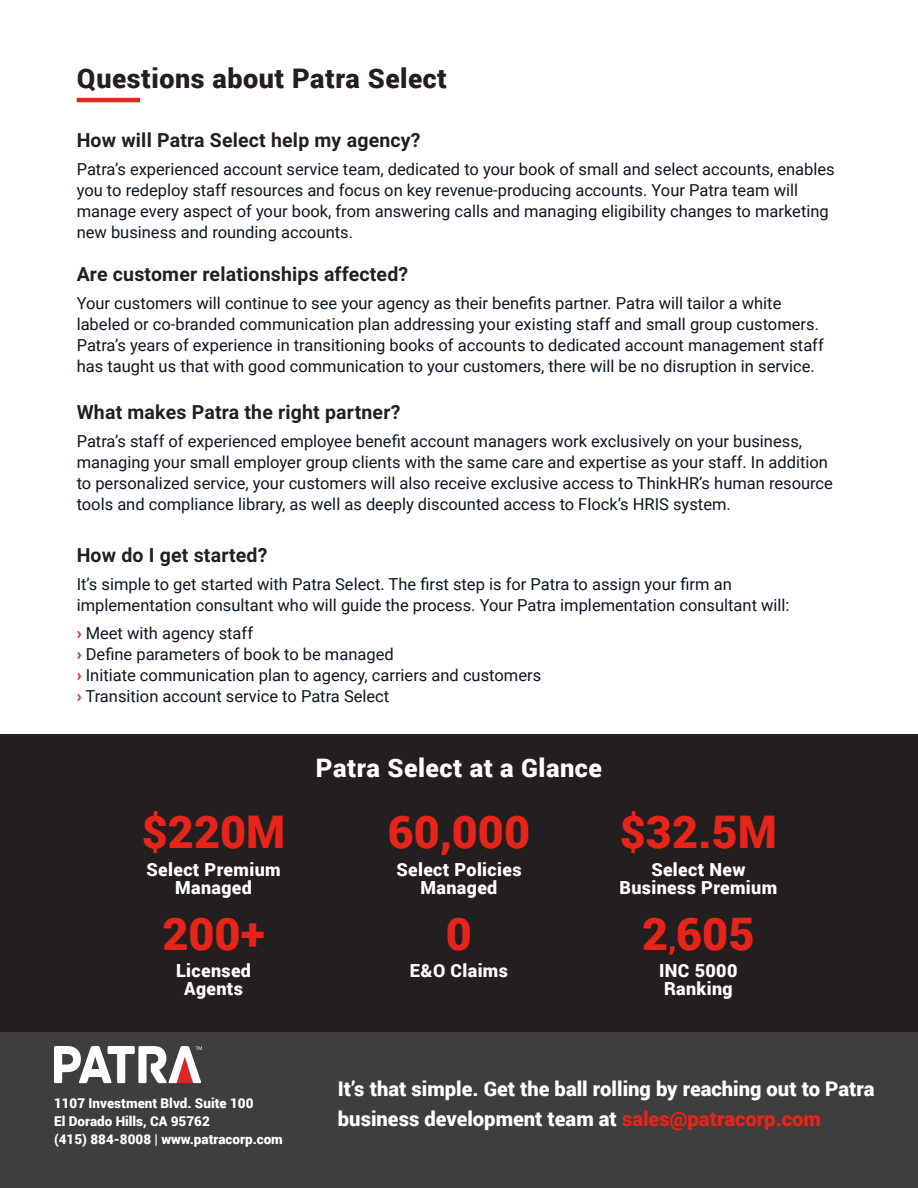
<style>
.page{position:relative;width:918px;height:1188px;background:#fff}
.page>*{position:absolute;margin:0;border:0;box-sizing:border-box;transform-origin:0 0}
.t1{font:900 45px "Roboto";color:#e72419}
.t2{font:900 27px "Roboto";letter-spacing:.02em;color:#231f20}
.t3{font:900 25.5px "Roboto";letter-spacing:.02em;color:#fff}
.body{font:900 20.25px/30px "Roboto";color:#fff}
.t4{font:700 19.5px "Roboto";letter-spacing:.01em;color:#231f20}
.t5{font:900 18px/18px "Roboto";letter-spacing:.02em;color:#fff;text-align:center}
.body-2{font:16.5px/21px "Roboto";color:#0d1720}
.t6{font:900 13.5px/18px "Roboto";color:#fff}
.s1{font-weight:900;color:#e32626}
.s2{font-size:30px}
.s3{color:#e72419}
</style>
<div class="page">
<div style="left:0;top:1031px;width:918px;height:157px;background:#3e3e3f"></div>
<svg style="left:54px;top:1046px;width:148px;height:37px"></svg>
<hr style="left:77px;top:98px;width:63px;height:4px;background:#e72419">
<div style="left:0;top:734px;width:918px;height:297px;background:#231f20"></div>
<p class="t2" style="left:77px;top:59px;width:372px">Questions about Patra Select</p>
<p class="t4" style="left:77px;top:127px;width:345px">How will Patra Select help my agency?</p>
<p class="body-2" style="left:77px;top:158px;width:760px">Patra’s experienced account service team, dedicated to your book of small and select accounts, enables you to redeploy staff resources and focus on key revenue-producing accounts. Your Patra team will manage every aspect of your book, from answering calls and managing eligibility changes to marketing new business and rounding accounts.</p>
<p class="t4" style="left:77px;top:261px;width:333px">Are customer relationships affected?</p>
<p class="body-2" style="left:77px;top:292px;width:749px">Your customers will continue to see your agency as their benefits partner. Patra will tailor a white labeled or co-branded communication plan addressing your existing staff and small group customers.<br>Patra’s years of experience in transitioning books of accounts to dedicated account management staff has taught us that with good communication to your customers, there will be no disruption in service.</p>
<p class="t4" style="left:77px;top:399px;width:325px">What makes Patra the right partner?</p>
<p class="body-2" style="left:77px;top:430px;width:758px">Patra’s staff of experienced employee benefit account managers work exclusively on your business, managing your small employer group clients with the same care and expertise as your staff. In addition to personalized service, your customers will also receive exclusive access to ThinkHR’s human resource tools and compliance library, as well as deeply discounted access to Flock’s HRIS system.</p>
<p class="t4" style="left:77px;top:541px;width:192px">How do I get started?</p>
<p class="body-2" style="left:77px;top:573px;width:714px">It’s simple to get started with Patra Select. The first step is for Patra to assign your firm an implementation consultant who will guide the process. Your Patra implementation consultant will:</p>
<p class="body-2" style="left:77px;top:622px;width:466px"><span class="s1">›</span> Meet with agency staff<br><span class="s1">›</span> Define parameters of book to be managed<br><span class="s1">›</span> Initiate communication plan to agency, carriers and customers <span class="s1">›</span> Transition account service to Patra Select</p>
<p class="t1" style="left:142px;top:800px;width:145px">$220M</p>
<p class="t5" style="left:147px;top:860px;width:136px">Select Premium<br>Managed</p>
<p class="t1" style="left:163px;top:903px;width:104px">200+</p>
<p class="t5" style="left:176px;top:961px;width:76px">Licensed<br>Agents</p>
<p class="t6" style="left:54px;top:1093px;width:230px">1107 Investment Blvd. Suite 100<br>El Dorado Hills, CA 95762<br>(415) 884-8008 | www.patracorp.com</p>
<p class="t3" style="left:316px;top:750px;width:287px">Patra Select at a Glance</p>
<p class="t1" style="left:388px;top:800px;width:144px">60,000</p>
<p class="t5" style="left:396px;top:860px;width:127px">Select Policies<br>Managed</p>
<p class="t1" style="left:446px;top:903px;width:28px">0</p>
<p class="t5" style="left:410px;top:961px;width:100px">E&amp;O Claims</p>
<p class="t1" style="left:620px;top:800px;width:158px">$32.5M</p>
<p class="t5" style="left:620px;top:860px;width:159px">Select New<br>Business Premium</p>
<p class="t1" style="left:642px;top:903px;width:114px">2<span class="s2">,</span>605</p>
<p class="t5" style="left:659px;top:961px;width:80px;text-align:left">INC 5000<br>Ranking</p>
<p class="body" style="left:338px;top:1073px;width:538px">It’s that simple. Get the ball rolling by reaching out to Patra business development team at <span class="s3">sales@patracorp.com</span></p>
</div>
